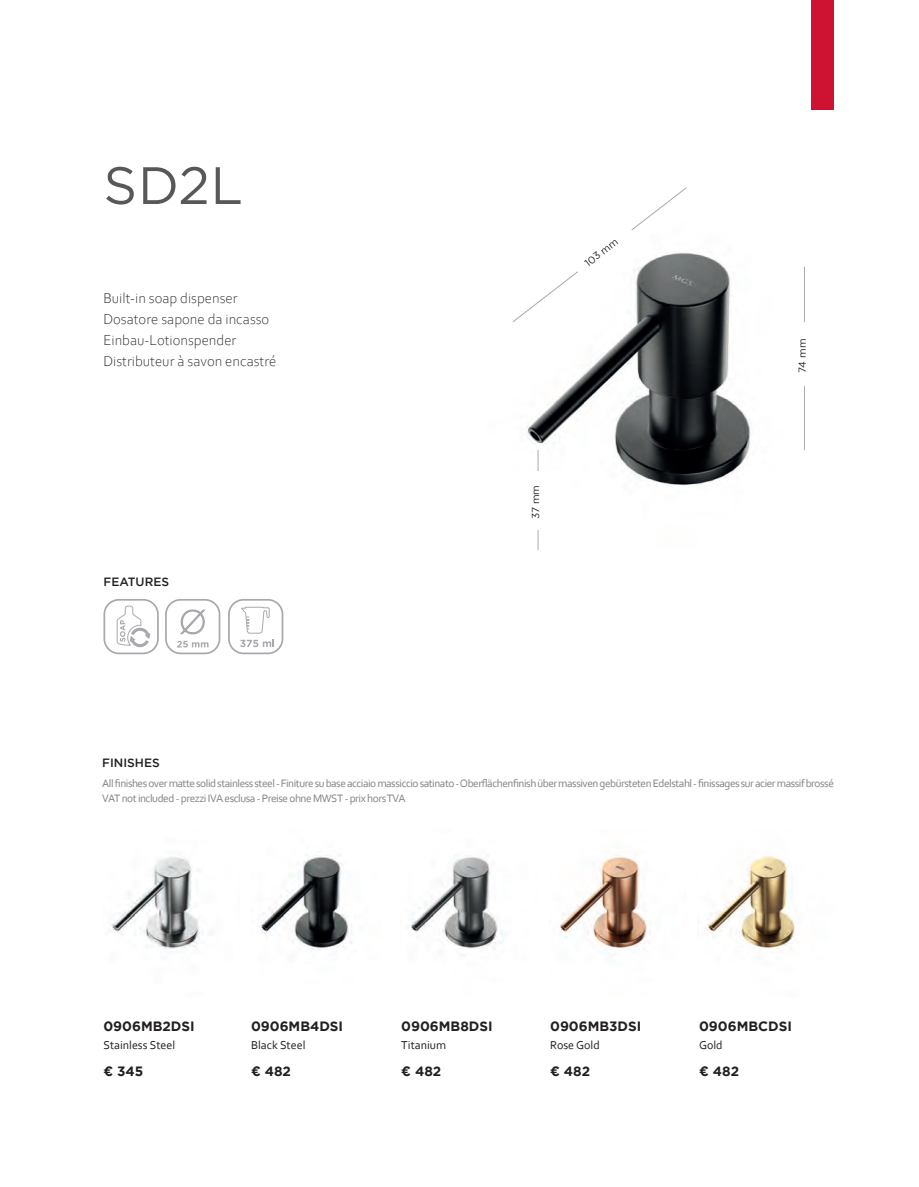
<style>
.page{position:relative;width:919px;height:1187px;background:#fff}
.page>*{position:absolute;margin:0;border:0;box-sizing:border-box;transform-origin:0 0}
.t1{font:52.5px "Gotham";color:#57585a}
.t2{font:300 15px/21px "Corbel";color:#231f20}
.t3{font:700 13.5px "Gotham";color:#231f20}
.t4{font:12px "Corbel";color:#231f20}
.t5{font:500 12px "Gotham";color:#231f20}
.t6{font:11.25px/14.4px "Corbel";letter-spacing:-.04em;color:#808285}
.t7{font:10.05px "Gotham";letter-spacing:-.01em;color:#231f20}
</style>
<div class="page">
<img style="left:526px;top:252px;width:279px;height:298px">
<img style="left:259px;top:855px;width:93px;height:96px">
<img style="left:111px;top:857px;width:92px;height:95px">
<img style="left:407px;top:855px;width:99px;height:95px">
<img style="left:560px;top:855px;width:91px;height:100px">
<img style="left:706px;top:856px;width:89px;height:96px">
<div style="left:810px;top:0;width:23px;height:109px;background:#cd1331"></div>
<svg style="left:512px;top:187px;width:175px;height:136px"></svg>
<hr style="left:804px;top:267px;width:1px;height:183px;background:#a8a9ad">
<hr style="left:537px;top:450px;width:1px;height:100px;background:#a8a9ad">
<div style="left:798px;top:322px;width:11px;height:64px;background:#fff"></div>
<div style="left:532px;top:471px;width:10px;height:58px;background:#fff"></div>
<div style="left:103px;top:599px;width:56px;height:55px;border:2px solid #a8a9ad;border-radius:15px"></div>
<svg style="left:116px;top:605px;width:34px;height:42px"></svg>
<div style="left:165px;top:599px;width:55px;height:55px;border:2px solid #a8a9ad;border-radius:15px"></div>
<svg style="left:177px;top:609px;width:31px;height:38px"></svg>
<div style="left:228px;top:599px;width:55px;height:55px;border:2px solid #a8a9ad;border-radius:15px"></div>
<svg style="left:240px;top:599px;width:34px;height:48px"></svg>
<h1 class="t1" style="left:103px;top:156px;width:141px">SD2L</h1>
<h2 class="t2" style="left:103px;top:286px;width:175px">Built-in soap dispenser<br>Dosatore sapone da incasso<br>Einbau-Lotionspender<br>Distributeur à savon encastré</h2>
<p class="t5" style="left:103px;top:575px;width:67px">FEATURES</p>
<p class="t7" style="left:582px;top:259px;width:40px;rotate:-38deg">103 mm</p>
<p class="t7" style="left:530px;top:519px;width:36px;rotate:-90deg">37 mm</p>
<p class="t7" style="left:796px;top:373px;width:36px;rotate:-90deg">74 mm</p>
<p class="t5" style="left:102px;top:756px;width:59px">FINISHES</p>
<p class="t6" style="left:102px;top:776px;width:733px">All finishes over matte solid stainless steel - Finiture su base acciaio massiccio satinato - Oberflächenfinish über massiven gebürsteten Edelstahl - finissages sur acier massif brossé<br>VAT not included - prezzi IVA esclusa - Preise ohne MWST - prix hors TVA</p>
<p class="t3" style="left:103px;top:1018px;width:93px">0906MB2DSI</p>
<p class="t4" style="left:103px;top:1037px;width:73px">Stainless Steel</p>
<p class="t3" style="left:103px;top:1063px;width:41px">¤ 345</p>
<p class="t3" style="left:251px;top:1018px;width:94px">0906MB4DSI</p>
<p class="t4" style="left:251px;top:1037px;width:56px">Black Steel</p>
<p class="t3" style="left:251px;top:1063px;width:41px">¤ 482</p>
<p class="t3" style="left:401px;top:1018px;width:93px">0906MB8DSI</p>
<p class="t4" style="left:401px;top:1037px;width:46px">Titanium</p>
<p class="t3" style="left:401px;top:1063px;width:41px">¤ 482</p>
<p class="t3" style="left:550px;top:1018px;width:93px">0906MB3DSI</p>
<p class="t4" style="left:550px;top:1037px;width:51px">Rose Gold</p>
<p class="t3" style="left:550px;top:1063px;width:41px">¤ 482</p>
<p class="t3" style="left:699px;top:1018px;width:94px">0906MBCDSI</p>
<p class="t4" style="left:699px;top:1037px;width:25px">Gold</p>
<p class="t3" style="left:699px;top:1063px;width:41px">¤ 482</p>
</div>
